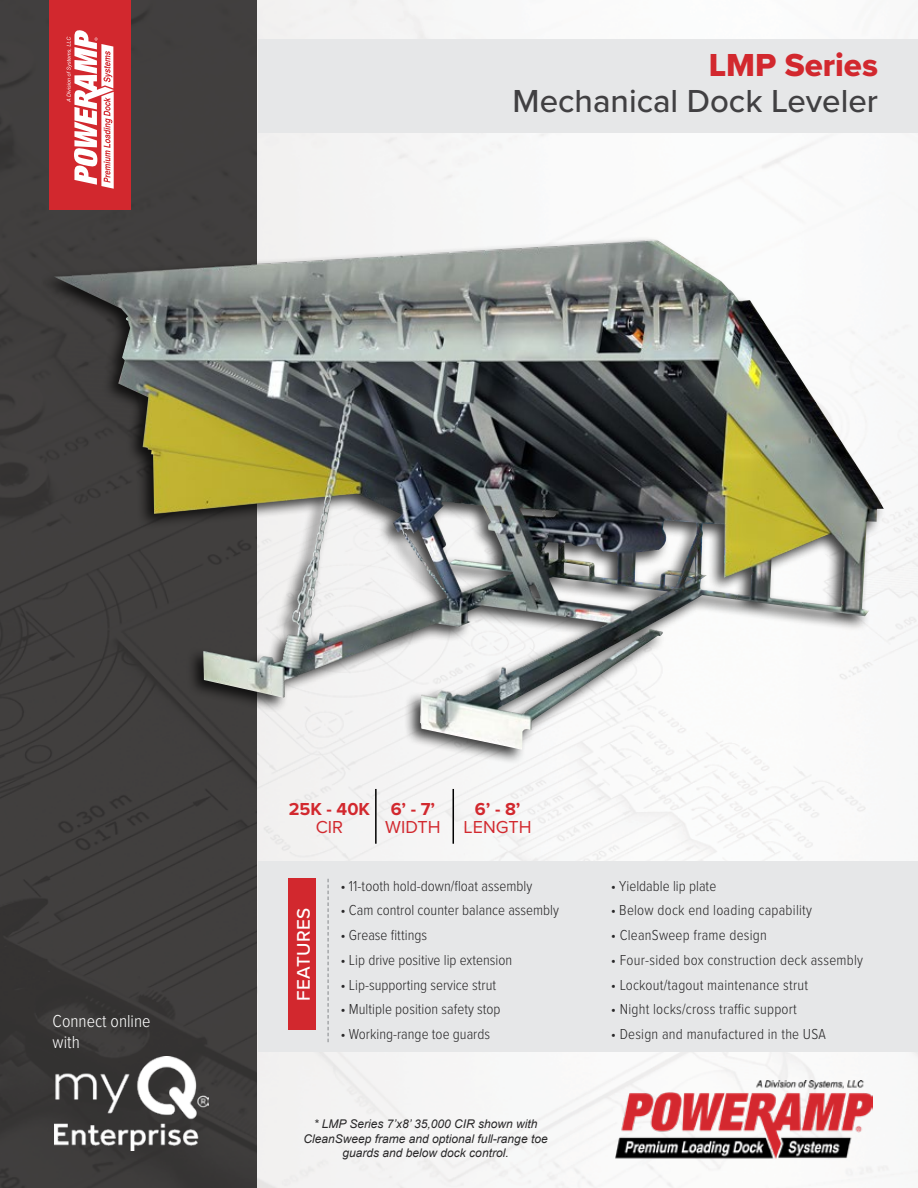
<style>
.page{position:relative;width:918px;height:1188px;background:#fff}
.page>*{position:absolute;margin:0;border:0;box-sizing:border-box;transform-origin:0 0}
.t1{font:500 33px "Proxima Nova";color:#414042}
.t2{font:33px "Proxima Nova Extrabld";color:#d2282e}
.t3{font:500 18.9px "Proxima Nova";letter-spacing:.02em;color:#fff}
.t4{font:300 18px/21.6px "Proxima Nova Cond";color:#fff}
.t5{font:700 18px "Proxima Nova";color:#d2282e}
.t6{font:18px "Proxima Nova";color:#d2282e}
.t7{font:300 15px "Proxima Nova Cond";color:#292829}
.t8{font:italic 12px/14.4px "Arial";color:#292829;text-align:center}
</style>
<div class="page">
<img style="left:0;top:0;width:918px;height:1188px">
<img style="left:616px;top:1081px;width:257px;height:79px">
<img style="left:54px;top:1056px;width:154px;height:95px">
<hr style="left:375px;top:789px;width:2px;height:55px;background:#000">
<hr style="left:453px;top:789px;width:1px;height:55px;background:#000">
<div style="left:50px;top:0;width:81px;height:209px;background:#d2282e"></div>
<svg style="left:67px;top:30px;width:47px;height:159px"></svg>
<div style="left:258px;top:862px;width:660px;height:190px;background:#e6e7e8"></div>
<div style="left:258px;top:40px;width:660px;height:93px;background:#e6e7e8"></div>
<div style="left:289px;top:879px;width:27px;height:151px;background:#d2282e"></div>
<svg style="left:328px;top:879px;width:1px;height:163px"></svg>
<div style="left:40px;top:236px;width:846px;height:529px;background:#000;opacity:.75"></div>
<img style="left:50px;top:238px;width:834px;height:512px">
<h1 class="t2" style="left:709px;top:40px;width:171px">LMP Series</h1>
<h1 class="t1" style="left:513px;top:76px;width:367px">Mechanical Dock Leveler</h1>
<p class="t4" style="left:53px;top:1009px;width:99px">Connect online with</p>
<p class="t5" style="left:289px;top:795px;width:83px">25K - 40K</p>
<p class="t6" style="left:316px;top:813px;width:29px">CIR</p>
<p class="t5" style="left:391px;top:795px;width:46px">6’ - 7’</p>
<p class="t6" style="left:385px;top:813px;width:57px">WIDTH</p>
<p class="t5" style="left:475px;top:795px;width:47px">6’ - 8’</p>
<p class="t6" style="left:464px;top:813px;width:70px">LENGTH</p>
<p class="t3" style="left:289px;top:1001px;width:95px;rotate:-90deg">FEATURES</p>
<p class="t7" style="left:340px;top:875px;width:193px">• 11-tooth hold-down/float assembly</p>
<p class="t7" style="left:340px;top:899px;width:220px">• Cam control counter balance assembly</p>
<p class="t7" style="left:340px;top:924px;width:88px">• Grease fittings</p>
<p class="t7" style="left:340px;top:949px;width:173px">• Lip drive positive lip extension</p>
<p class="t7" style="left:340px;top:974px;width:157px">• Lip-supporting service strut</p>
<p class="t7" style="left:340px;top:998px;width:162px">• Multiple position safety stop</p>
<p class="t7" style="left:340px;top:1023px;width:151px">• Working-range toe guards</p>
<p class="t8" style="left:304px;top:1117px;width:246px">* LMP Series 7’x8’ 35,000 CIR shown with<br>CleanSweep frame and optional full-range toe guards and below dock control.</p>
<p class="t7" style="left:611px;top:875px;width:107px">• Yieldable lip plate</p>
<p class="t7" style="left:611px;top:899px;width:203px">• Below dock end loading capability</p>
<p class="t7" style="left:611px;top:924px;width:158px">• CleanSweep frame design</p>
<p class="t7" style="left:611px;top:949px;width:254px">• Four-sided box construction deck assembly</p>
<p class="t7" style="left:611px;top:974px;width:199px">• Lockout/tagout maintenance strut</p>
<p class="t7" style="left:611px;top:998px;width:188px">• Night locks/cross traffic support</p>
<p class="t7" style="left:611px;top:1023px;width:217px">• Design and manufactured in the USA</p>
</div>
